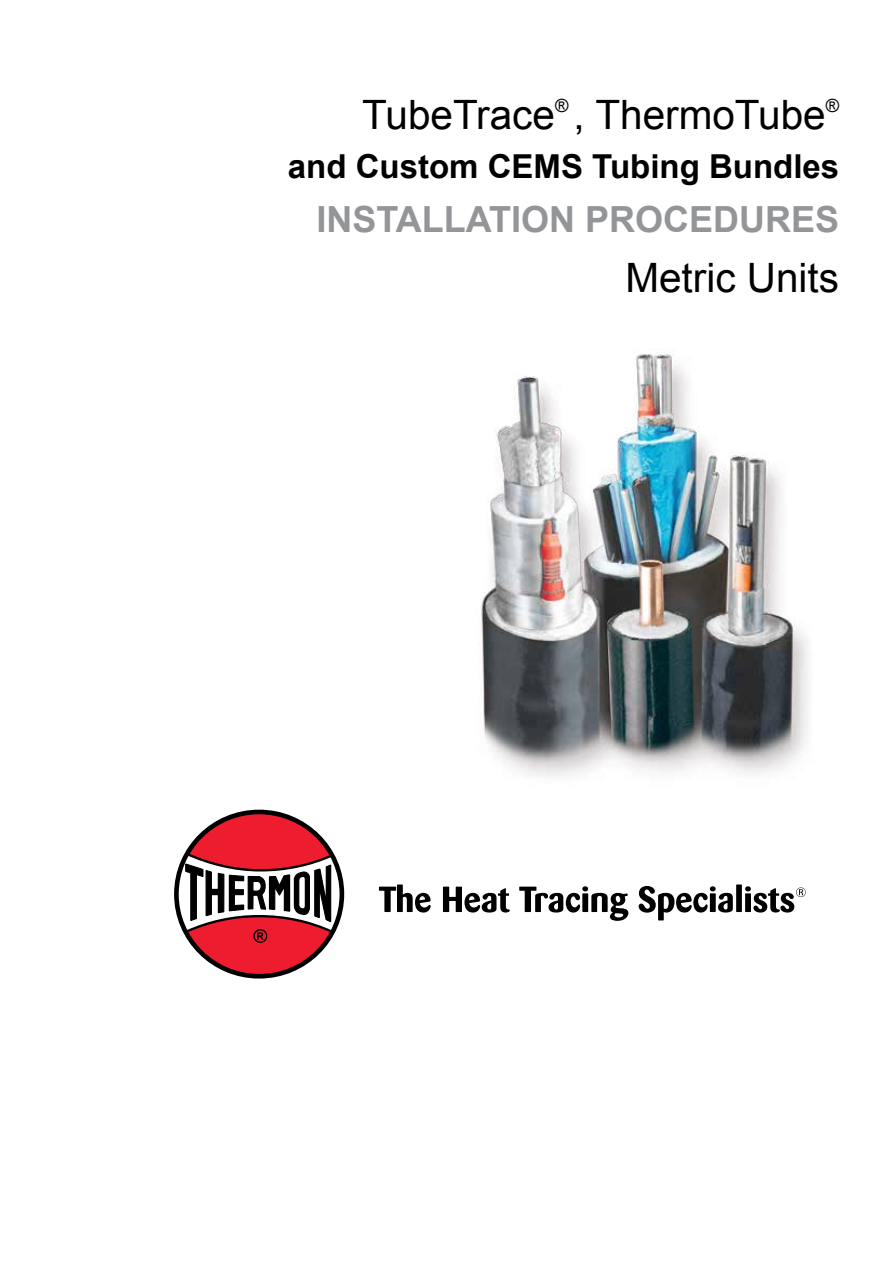
<style>
.page{position:relative;width:893px;height:1263px;background:#fff}
.page>*{position:absolute;margin:0;border:0;box-sizing:border-box;transform-origin:0 0}
.t1{font:40.5px "Arial";color:#000}
.t2{font:700 36px "Arial";color:#939598}
.t3{font:700 33px "Arial";color:#000}
.t4{font:18.15px "Arial";color:#000}
</style>
<div class="page">
<div style="left:176px;top:812px;width:166px;height:164px;background:#ed1c2e;border-radius:50%"></div>
<svg style="left:174px;top:851px;width:171px;height:127px"></svg>
<div style="left:174px;top:810px;width:170px;height:168px;border:5px solid #000;border-radius:50%"></div>
<svg style="left:379px;top:884px;width:52px;height:28px"></svg>
<svg style="left:443px;top:887px;width:67px;height:25px"></svg>
<svg style="left:519px;top:886px;width:109px;height:35px"></svg>
<svg style="left:639px;top:886px;width:94px;height:34px"></svg>
<div style="left:736px;top:884px;width:6px;height:28px;background:#000"></div>
<svg style="left:745px;top:886px;width:61px;height:26px"></svg>
<img style="left:481px;top:349px;width:327px;height:428px">
<p class="t1" style="left:362px;top:88px;width:194px">TubeTrace</p>
<p class="t4" style="left:555px;top:94px;width:15px">®</p>
<p class="t1" style="left:574px;top:88px;width:254px">, ThermoTube</p>
<p class="t4" style="left:826px;top:94px;width:15px">®</p>
<p class="t3" style="left:288px;top:144px;width:553px">and Custom CEMS Tubing Bundles</p>
<p class="t2" style="left:316px;top:195px;width:524px">INSTALLATION PROCEDURES</p>
<p class="t1" style="left:625px;top:251px;width:215px">Metric Units</p>
</div>
